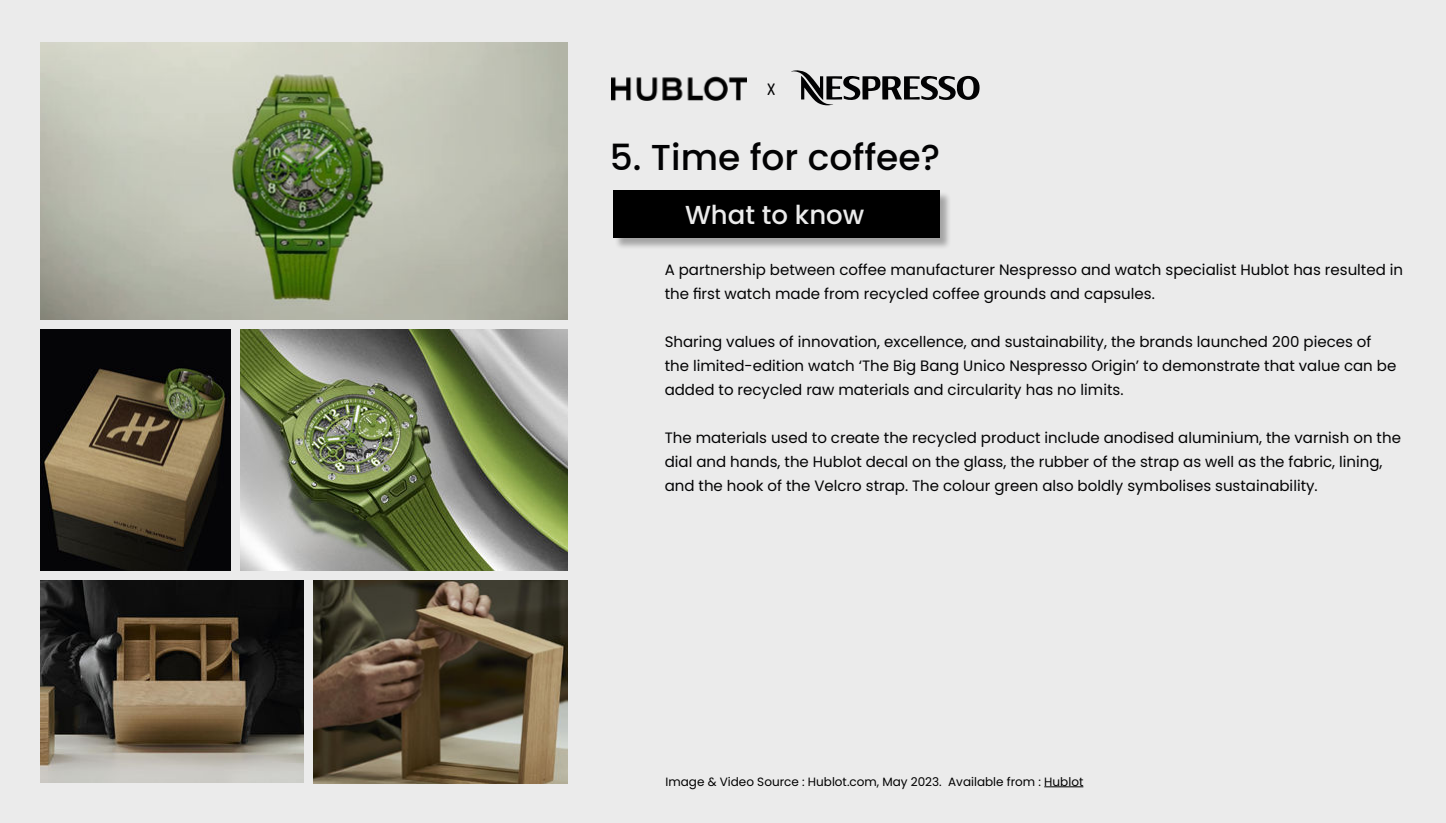
<style>
.page{position:relative;width:1446px;height:823px;background:#fff}
.page>*{position:absolute;margin:0;border:0;box-sizing:border-box;transform-origin:0 0}
.t1{font:500 36px "Poppins";color:#020203}
.t2{font:500 26px "Poppins";color:#ebebeb}
.t3{font:600 18px "Realtime Text";color:#020203}
.t4{font:15px/24px "Poppins";color:#020203}
.t5{font:12px "Poppins";color:#000}
</style>
<div class="page">
<div style="left:0;top:0;width:1446px;height:822px;background:#ebebeb"></div>
<div style="left:615px;top:192px;width:337px;height:58px;background:#000;opacity:.3"></div>
<div style="left:613px;top:190px;width:326px;height:48px;background:#000"></div>
<img style="left:41px;top:329px;width:190px;height:241px">
<img style="left:241px;top:329px;width:327px;height:241px">
<img style="left:314px;top:580px;width:254px;height:202px">
<img style="left:41px;top:580px;width:263px;height:202px">
<hr style="left:1044px;top:786px;width:39px;height:1px;background:#000">
<img style="left:40px;top:43px;width:528px;height:276px">
<img style="left:612px;top:76px;width:134px;height:24px">
<svg style="left:791px;top:70px;width:188px;height:36px"></svg>
<p class="t3" style="left:766px;top:78px;width:11px">X</p>
<h1 class="t1" style="left:610px;top:141px;width:332px">5. Time for coffee?</h1>
<h2 class="t2" style="left:685px;top:203px;width:181px">What to know</h2>
<p class="t4" style="left:665px;top:258px;width:740px">A partnership between coffee manufacturer Nespresso and watch specialist Hublot has resulted in the first watch made from recycled coffee grounds and capsules.</p>
<p class="t4" style="left:665px;top:330px;width:733px">Sharing values of innovation, excellence, and sustainability, the brands launched 200 pieces of the limited-edition watch ‘The Big Bang Unico Nespresso Origin’ to demonstrate that value can be added to recycled raw materials and circularity has no limits.</p>
<p class="t4" style="left:665px;top:426px;width:738px">The materials used to create the recycled product include anodised aluminium, the varnish on the dial and hands, the Hublot decal on the glass, the rubber of the strap as well as the fabric, lining, and the hook of the Velcro strap. The colour green also boldly symbolises sustainability.</p>
<p class="t5" style="left:665px;top:774px;width:419px">Image &amp; Video Source : Hublot.com, May 2023. Available from : Hublot</p>
</div>
